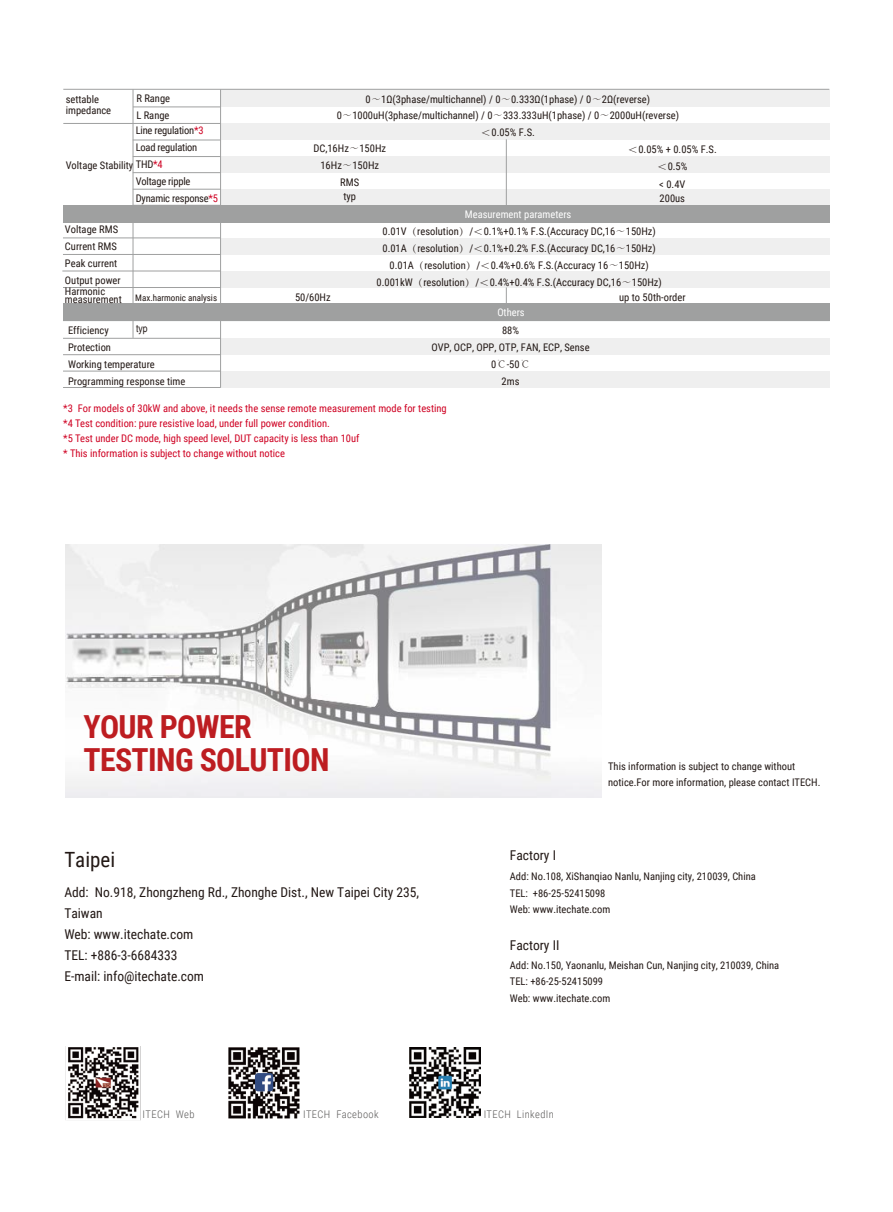
<style>
.page{position:relative;width:893px;height:1212px;background:#fff}
.page>*{position:absolute;margin:0;border:0;box-sizing:border-box;transform-origin:0 0}
.t1{font:700 31.8px/33.6px "Roboto Condensed";letter-spacing:-.02em;color:#bd1d21}
.t2{font:21px "Roboto Condensed";color:#221815}
.t3{font:13.5px/21px "Roboto Condensed";color:#221815}
.t4{font:10.5px/17.1px "Roboto Condensed";color:#221815}
.t5{font:10.5px/15px "Roboto Condensed";color:#cf0022}
.t6{font:10.5px/17.1px "Roboto Condensed";letter-spacing:-.02em;color:#221815}
.t7{font:300 10.5px "Roboto Condensed";letter-spacing:.04em;color:#595857}
.t8{font:10.5px "Roboto Condensed";color:#fff}
.t9{font:condensed 10.5px "Helvetica";color:#221815}
.t10{font:9px "Roboto Condensed";color:#221815}
.s1{font-family:"Adobe Song Std";font-weight:300}
.s2{color:#cf0022}
</style>
<div class="page">
<img style="left:65px;top:544px;width:537px;height:254px">
<div style="left:220px;top:90px;width:610px;height:17px;background:#efefef"></div>
<div style="left:220px;top:123px;width:610px;height:17px;background:#efefef"></div>
<div style="left:220px;top:156px;width:610px;height:17px;background:#efefef"></div>
<div style="left:220px;top:189px;width:610px;height:17px;background:#efefef"></div>
<div style="left:220px;top:271px;width:610px;height:16px;background:#efefef"></div>
<div style="left:220px;top:238px;width:610px;height:16px;background:#efefef"></div>
<hr style="left:133px;top:89px;width:1px;height:249px;background:#9fa0a0">
<hr style="left:506px;top:139px;width:1px;height:66px;background:#9fa0a0">
<div style="left:63px;top:205px;width:767px;height:17px;background:#9fa0a0"></div>
<hr style="left:133px;top:107px;width:88px;height:1px;background:#9fa0a0">
<hr style="left:63px;top:123px;width:158px;height:1px;background:#9fa0a0">
<hr style="left:63px;top:89px;width:766px;height:1px;background:#9fa0a0">
<hr style="left:63px;top:238px;width:158px;height:1px;background:#9fa0a0">
<hr style="left:63px;top:254px;width:158px;height:1px;background:#9fa0a0">
<hr style="left:62px;top:271px;width:159px;height:1px;background:#9fa0a0">
<hr style="left:63px;top:287px;width:158px;height:1px;background:#9fa0a0">
<hr style="left:133px;top:140px;width:88px;height:1px;background:#9fa0a0">
<hr style="left:133px;top:156px;width:88px;height:1px;background:#9fa0a0">
<hr style="left:133px;top:172px;width:88px;height:1px;background:#9fa0a0">
<hr style="left:133px;top:189px;width:88px;height:1px;background:#9fa0a0">
<hr style="left:63px;top:222px;width:158px;height:1px;background:#9fa0a0">
<div style="left:220px;top:339px;width:610px;height:16px;background:#efefef"></div>
<div style="left:220px;top:371px;width:610px;height:17px;background:#efefef"></div>
<div style="left:63px;top:303px;width:767px;height:18px;background:#9fa0a0"></div>
<hr style="left:63px;top:338px;width:158px;height:1px;background:#9fa0a0">
<hr style="left:63px;top:354px;width:158px;height:1px;background:#9fa0a0">
<hr style="left:63px;top:371px;width:158px;height:1px;background:#9fa0a0">
<hr style="left:63px;top:387px;width:158px;height:1px;background:#9fa0a0">
<hr style="left:220px;top:89px;width:1px;height:299px;background:#9fa0a0">
<svg style="left:506px;top:287px;width:1px;height:16px"></svg>
<img style="left:228px;top:1047px;width:72px;height:72px">
<img style="left:255px;top:1073px;width:18px;height:18px">
<img style="left:65px;top:1046px;width:76px;height:75px">
<img style="left:409px;top:1047px;width:71px;height:71px">
<p class="t4" style="left:136px;top:90px;width:35px">R Range<br>L Range</p>
<p class="t4" style="left:366px;top:90px;width:286px">0<span class="s1">～</span>1Ω(3phase/multichannel) / 0<span class="s1">～</span>0.333Ω(1phase) / 0<span class="s1">～</span>2Ω(reverse)</p>
<p class="t4" style="left:66px;top:93px;width:47px;line-height:11.1px">settable impedance</p>
<p class="t4" style="left:337px;top:106px;width:344px">0<span class="s1">～</span>1000uH(3phase/multichannel) / 0<span class="s1">～</span>333.333uH(1phase) / 0<span class="s1">～</span>2000uH(reverse)</p>
<p class="t4" style="left:481px;top:124px;width:55px"><span class="s1">＜</span>0.05% F.S.</p>
<p class="t4" style="left:628px;top:141px;width:90px"><span class="s1">＜</span>0.05% + 0.05% F.S.</p>
<p class="t4" style="left:657px;top:158px;width:32px"><span class="s1">＜</span>0.5%</p>
<p class="t4" style="left:659px;top:175px;width:28px">&lt; 0.4V</p>
<p class="t4" style="left:659px;top:189px;width:27px">200us</p>
<p class="t6" style="left:136px;top:121px;width:69px">Line regulation<span class="s2">*3</span></p>
<p class="t6" style="left:136px;top:138px;width:63px">Load regulation</p>
<p class="t4" style="left:66px;top:156px;width:98px">Voltage Stability THD<span class="s2">*4</span></p>
<p class="t6" style="left:136px;top:172px;width:84px">Voltage ripple<br>Dynamic response<span class="s2">*5</span></p>
<p class="t4" style="left:65px;top:220px;width:57px">Voltage RMS<br>Current RMS<br>Peak current<br>Output power</p>
<p class="t4" style="left:65px;top:287px;width:58px;line-height:8.1px">Harmonic measurement</p>
<p class="t4" style="left:313px;top:139px;width:74px;text-align:center">DC,16Hz<span class="s1">～</span>150Hz<br>16Hz<span class="s1">～</span>150Hz<br>RMS</p>
<p class="t4" style="left:343px;top:188px;width:14px">typ</p>
<p class="t8" style="left:465px;top:207px;width:108px">Measurement parameters</p>
<p class="t4" style="left:376px;top:222px;width:287px;text-align:center">0.01V<span class="s1">（</span>resolution<span class="s1">）</span>/<span class="s1">＜</span>0.1%+0.1% F.S.(Accuracy DC,16<span class="s1">～</span>150Hz)<br>0.01A<span class="s1">（</span>resolution<span class="s1">）</span>/<span class="s1">＜</span>0.1%+0.2% F.S.(Accuracy DC,16<span class="s1">～</span>150Hz)<br>0.01A<span class="s1">（</span>resolution<span class="s1">）</span>/<span class="s1">＜</span>0.4%+0.6% F.S.(Accuracy 16<span class="s1">～</span>150Hz)<br>0.001kW<span class="s1">（</span>resolution<span class="s1">）</span>/<span class="s1">＜</span>0.4%+0.4% F.S.(Accuracy DC,16<span class="s1">～</span>150Hz)</p>
<p class="t10" style="left:135px;top:292px;width:83px">Max.harmonic analysis</p>
<p class="t4" style="left:295px;top:288px;width:37px">50/60Hz</p>
<p class="t4" style="left:619px;top:289px;width:68px">up to 50th-order</p>
<p class="t8" style="left:497px;top:305px;width:29px">Others</p>
<p class="t9" style="left:136px;top:322px;width:13px">typ</p>
<p class="t4" style="left:68px;top:321px;width:119px">Efficiency<br>Protection<br>Working temperature<br>Programming response time</p>
<p class="t4" style="left:431px;top:321px;width:160px;text-align:center">88%<br>OVP, OCP, OPP, OTP, FAN, ECP, Sense<br>0<span class="s1">℃</span>-50<span class="s1">℃<br></span>2ms</p>
<p class="t5" style="left:63px;top:400px;width:385px">*3 For models of 30kW and above, it needs the sense remote measurement mode for testing *4 Test condition: pure resistive load, under full power condition.<br>*5 Test under DC mode, high speed level, DUT capacity is less than 10uf<br>* This information is subject to change without notice</p>
<h1 class="t1" style="left:83px;top:708px;width:248px">YOUR POWER<br>TESTING SOLUTION</h1>
<h2 class="t2" style="left:64px;top:844px;width:52px">Taipei</h2>
<p class="t3" style="left:64px;top:881px;width:356px">Add: No.918, Zhongzheng Rd., Zhonghe Dist., New Taipei City 235,<br>Taiwan<br>Web: www.itechate.com<br>TEL: +886-3-6684333<br>E-mail: info@itechate.com</p>
<p class="t3" style="left:510px;top:844px;width:48px">Factory I</p>
<p class="t4" style="left:608px;top:757px;width:214px;line-height:16.5px">This information is subject to change without notice.For more information, please contact ITECH.</p>
<p class="t4" style="left:510px;top:868px;width:247px;line-height:16.5px">Add: No.108, XiShanqiao Nanlu, Nanjing city, 210039, China<br>TEL: +86-25-52415098<br>Web: www.itechate.com</p>
<p class="t3" style="left:510px;top:934px;width:51px">Factory II</p>
<p class="t4" style="left:510px;top:956px;width:271px;line-height:16.5px">Add: No.150, Yaonanlu, Meishan Cun, Nanjing city, 210039, China<br>TEL: +86-25-52415099<br>Web: www.itechate.com</p>
<p class="t7" style="left:143px;top:1107px;width:53px">ITECH Web</p>
<p class="t7" style="left:303px;top:1107px;width:77px">ITECH Facebook</p>
<p class="t7" style="left:484px;top:1107px;width:72px">ITECH LinkedIn</p>
</div>
